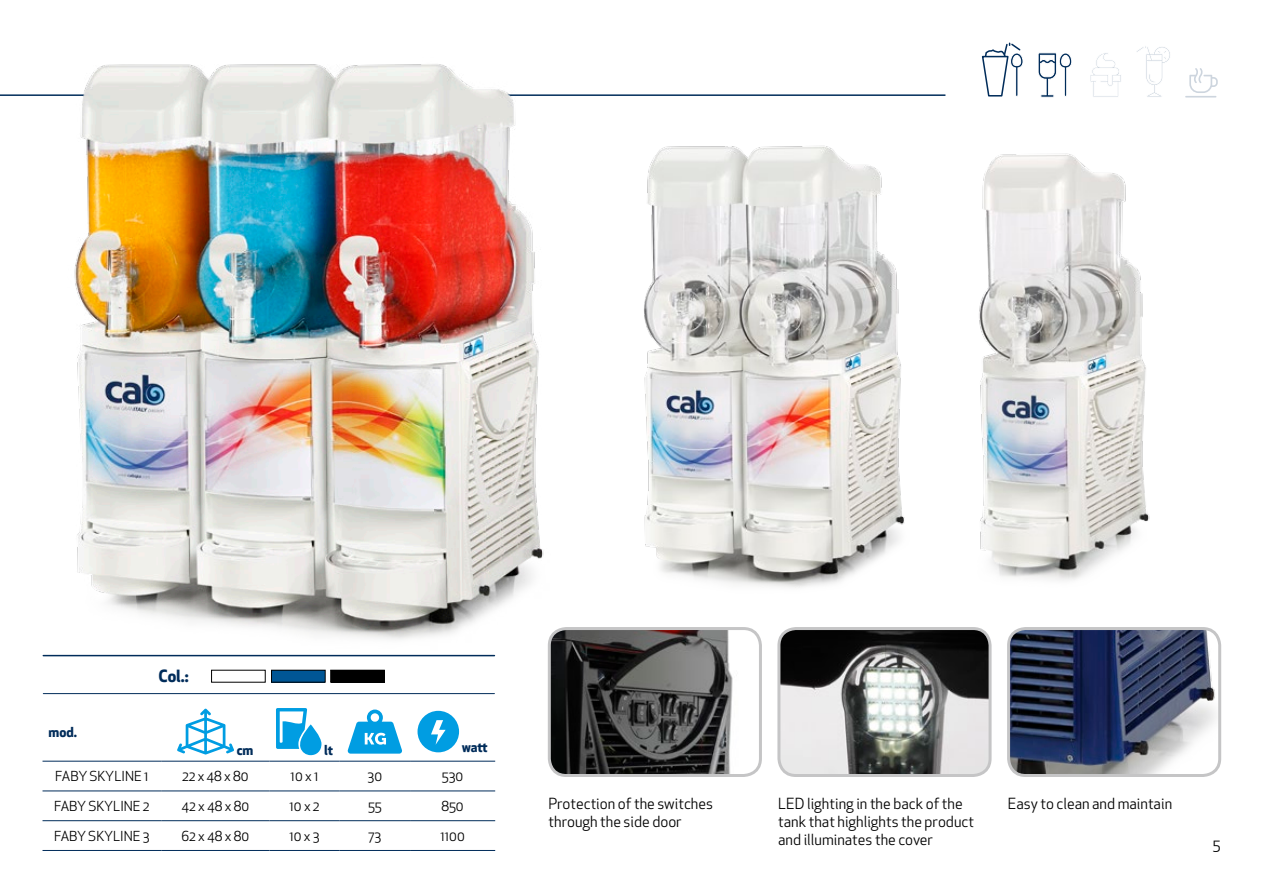
<style>
.page{position:relative;width:1263px;height:893px;background:#fff}
.page>*{position:absolute;margin:0;border:0;box-sizing:border-box;transform-origin:0 0}
.t1{font:700 16.5px "Apex New";color:#002c5a}
.t2{font:15px/18px "Apex New";color:#000}
.t3{font:13.5px "Apex New";color:#000}
.t4{font:700 13.5px "Apex New";color:#002c5a}
</style>
<div class="page">
<img style="left:979px;top:153px;width:171px;height:428px">
<img style="left:644px;top:145px;width:261px;height:443px">
<hr style="left:0;top:94px;width:945px;height:2px;background:#002c5a">
<hr style="left:43px;top:761px;width:118px;height:1px;background:#002c5a">
<hr style="left:161px;top:761px;width:108px;height:1px;background:#002c5a">
<hr style="left:269px;top:761px;width:71px;height:1px;background:#002c5a">
<hr style="left:340px;top:761px;width:70px;height:1px;background:#002c5a">
<hr style="left:410px;top:761px;width:85px;height:1px;background:#002c5a">
<hr style="left:43px;top:790px;width:118px;height:1px;background:#002c5a">
<hr style="left:161px;top:790px;width:108px;height:1px;background:#002c5a">
<hr style="left:269px;top:790px;width:71px;height:1px;background:#002c5a">
<hr style="left:340px;top:790px;width:70px;height:1px;background:#002c5a">
<hr style="left:410px;top:790px;width:85px;height:1px;background:#002c5a">
<hr style="left:43px;top:820px;width:118px;height:1px;background:#002c5a">
<hr style="left:161px;top:820px;width:108px;height:1px;background:#002c5a">
<hr style="left:269px;top:820px;width:71px;height:1px;background:#002c5a">
<hr style="left:340px;top:820px;width:70px;height:1px;background:#002c5a">
<hr style="left:410px;top:820px;width:85px;height:1px;background:#002c5a">
<hr style="left:43px;top:850px;width:118px;height:1px;background:#002c5a">
<hr style="left:161px;top:850px;width:108px;height:1px;background:#002c5a">
<hr style="left:269px;top:850px;width:71px;height:1px;background:#002c5a">
<hr style="left:340px;top:850px;width:70px;height:1px;background:#002c5a">
<hr style="left:410px;top:850px;width:85px;height:1px;background:#002c5a">
<svg style="left:177px;top:708px;width:57px;height:46px"></svg>
<svg style="left:276px;top:708px;width:45px;height:47px"></svg>
<svg style="left:347px;top:709px;width:55px;height:45px"></svg>
<svg style="left:417px;top:711px;width:42px;height:41px"></svg>
<hr style="left:43px;top:655px;width:451px;height:1px;background:#002c5a">
<hr style="left:43px;top:693px;width:451px;height:1px;background:#002c5a">
<img style="left:1011px;top:630px;width:209px;height:143px">
<div style="left:1007px;top:627px;width:214px;height:150px;border:3px solid #c5c5c6;border-radius:17px"></div>
<img style="left:781px;top:628px;width:209px;height:146px">
<div style="left:777px;top:627px;width:214px;height:150px;border:3px solid #c5c5c6;border-radius:17px"></div>
<img style="left:552px;top:631px;width:206px;height:143px">
<div style="left:548px;top:627px;width:214px;height:150px;border:3px solid #c5c5c6;border-radius:17px"></div>
<div style="left:271px;top:670px;width:54px;height:12px;background:#005695"></div>
<div style="left:271px;top:670px;width:55px;height:13px;border:1px solid #000"></div>
<div style="left:331px;top:670px;width:53px;height:12px;background:#000"></div>
<div style="left:330px;top:670px;width:55px;height:13px;border:1px solid #000"></div>
<img style="left:43px;top:64px;width:510px;height:589px">
<svg style="left:1090px;top:53px;width:31px;height:44px"></svg>
<svg style="left:1136px;top:46px;width:34px;height:51px"></svg>
<svg style="left:981px;top:42px;width:42px;height:55px"></svg>
<svg style="left:1185px;top:68px;width:33px;height:30px"></svg>
<svg style="left:1038px;top:52px;width:34px;height:46px"></svg>
<p class="t4" style="left:49px;top:722px;width:30px">mod.</p>
<p class="t1" style="left:158px;top:664px;width:32px">Col.:</p>
<p class="t4" style="left:237px;top:740px;width:18px">cm</p>
<p class="t4" style="left:324px;top:740px;width:10px">lt</p>
<p class="t4" style="left:462px;top:738px;width:27px">watt</p>
<p class="t3" style="left:55px;top:768px;width:95px">FABY SKYLINE 1</p>
<p class="t3" style="left:182px;top:768px;width:68px">22 x 48 x 80</p>
<p class="t3" style="left:291px;top:768px;width:29px">10 x 1</p>
<p class="t3" style="left:368px;top:768px;width:16px">30</p>
<p class="t3" style="left:442px;top:768px;width:23px">530</p>
<p class="t3" style="left:54px;top:797px;width:97px">FABY SKYLINE 2</p>
<p class="t3" style="left:181px;top:797px;width:69px">42 x 48 x 80</p>
<p class="t3" style="left:289px;top:797px;width:32px">10 x 2</p>
<p class="t3" style="left:368px;top:797px;width:15px">55</p>
<p class="t3" style="left:441px;top:797px;width:24px">850</p>
<p class="t3" style="left:54px;top:827px;width:97px">FABY SKYLINE 3</p>
<p class="t3" style="left:181px;top:827px;width:69px">62 x 48 x 80</p>
<p class="t3" style="left:289px;top:827px;width:32px">10 x 3</p>
<p class="t3" style="left:368px;top:827px;width:14px">73</p>
<p class="t3" style="left:440px;top:827px;width:26px">1100</p>
<p class="t2" style="left:549px;top:794px;width:166px">Protection of the switches through the side door</p>
<p class="t2" style="left:778px;top:794px;width:197px">LED lighting in the back of the tank that highlights the product and illuminates the cover</p>
<p class="t2" style="left:1008px;top:794px;width:166px">Easy to clean and maintain</p>
<p class="t2" style="left:1213px;top:836px;width:9px">5</p>
</div>
